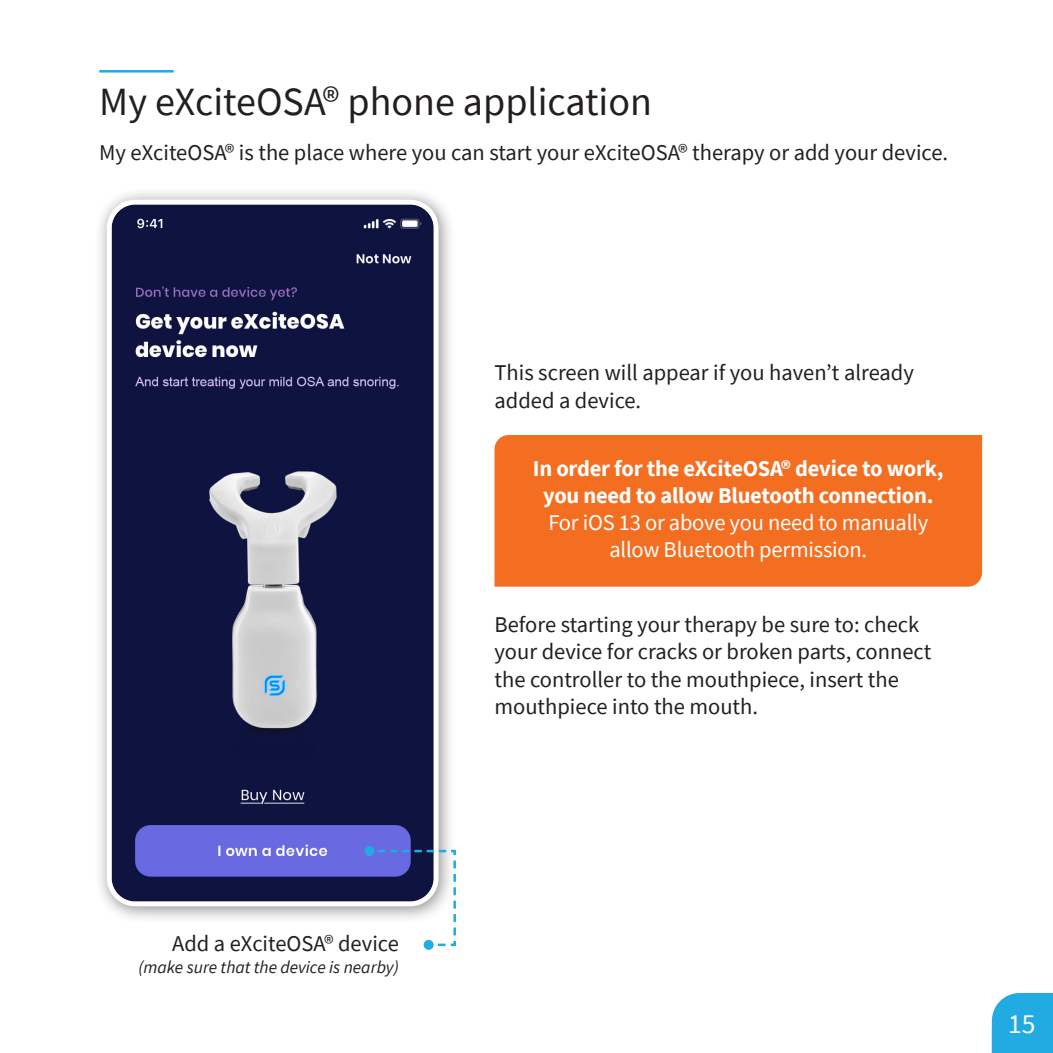
<style>
.page{position:relative;width:1053px;height:1053px;background:#fff}
.page>*{position:absolute;margin:0;border:0;box-sizing:border-box;transform-origin:0 0}
.Section_Heading{font:40px "Source Sans Pro";color:#231f20}
.t1{font:27.5px "Source Sans Pro";color:#fff}
.t2{font:22.5px/27.5px "Source Sans Pro";color:#231f20}
.t3{font:700 22.5px/27px "Source Sans Pro";letter-spacing:-.01em;color:#fff;text-align:center}
.t4{font:italic 17.5px "Source Sans Pro";color:#231f20}
.s1{font-weight:400}
</style>
<div class="page">
<div style="left:991px;top:993px;width:61px;height:59px;background:#22abe2"></div>
<hr style="left:99px;top:70px;width:75px;height:3px;background:#22abe2">
<div style="left:94px;top:187px;width:362px;height:736px;background:#231f20;opacity:.5"></div>
<img style="left:112px;top:204px;width:321px;height:697px">
<div style="left:107px;top:200px;width:331px;height:706px;border:5px solid #fff;border-radius:26px"></div>
<svg style="left:367px;top:848px;width:89px;height:99px"></svg>
<div style="left:364px;top:846px;width:10px;height:10px;background:#22abe2;border-radius:50%"></div>
<svg style="left:423px;top:939px;width:10px;height:10px"></svg>
<div style="left:494px;top:435px;width:487px;height:151px;background:#f36e21"></div>
<p class="Section_Heading" style="left:99px;top:76px;width:554px">My eXciteOSA® phone application</p>
<p class="t2" style="left:99px;top:139px;width:850px">My eXciteOSA® is the place where you can start your eXciteOSA® therapy or add your device.</p>
<p class="t2" style="left:494px;top:359px;width:421px">This screen will appear if you haven’t already added a device.</p>
<p class="t3" style="left:533px;top:454px;width:412px">In order for the eXciteOSA® device to work, you need to allow Bluetooth connection.<br><span class="s1">For iOS 13 or above you need to manually allow Bluetooth permission.</span></p>
<p class="t2" style="left:494px;top:610px;width:438px">Before starting your therapy be sure to: check your device for cracks or broken parts, connect the controller to the mouthpiece, insert the mouthpiece into the mouth.</p>
<p class="t2" style="left:172px;top:929px;width:228px">Add a eXciteOSA® device</p>
<p class="t4" style="left:138px;top:956px;width:262px">(make sure that the device is nearby)</p>
<p class="t1" style="left:1008px;top:1006px;width:29px">15</p>
</div>
